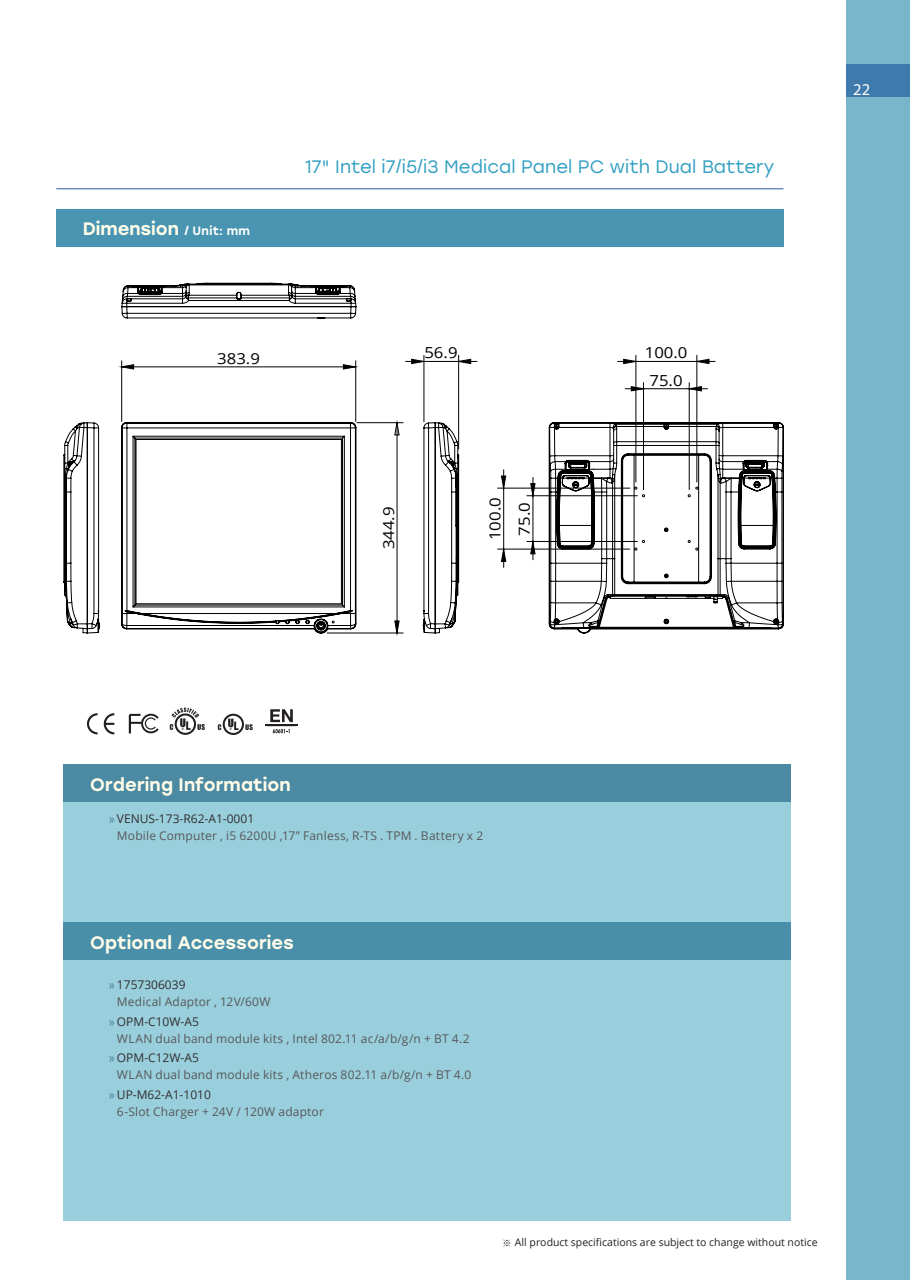
<style>
.page{position:relative;width:910px;height:1280px;background:#fff}
.page>*{position:absolute;margin:0;border:0;box-sizing:border-box;transform-origin:0 0}
._01_title{font:500 18px "Stolzl";letter-spacing:.005em;color:#fffde9}
.次標題{font:18px "Stolzl";letter-spacing:.005em;color:#329fc3}
.t1{font:16.5px "Myriad Pro";color:#fff}
.t2{font:15.15px/27.3px "Open Sans";color:#000;text-align:center;scale:1.1 1}
.ordering_optional_co{font:12px "Open Sans";letter-spacing:.015em;color:#57585a}
._03_ordering_optiona{font:12px "Open Sans";color:#312f30}
.t3{font:10.5px "Open Sans";color:#231f20}
.s1{font-size:12px;color:#fff}
.s2{font-family:"Arial";color:#4d869c}
.s3{font-family:"Adobe Ming Std";font-weight:300}
</style>
<div class="page">
<div style="left:846px;top:0;width:64px;height:1280px;background:#7ab6cb"></div>
<div style="left:846px;top:64px;width:64px;height:33px;background:#3e7aac"></div>
<div style="left:56px;top:209px;width:727px;height:38px;background:#4995b1"></div>
<hr style="left:56px;top:189px;width:727px;height:1px;background:#2a589a">
<div style="left:64px;top:764px;width:727px;height:457px;background:#99cfdc"></div>
<div style="left:64px;top:764px;width:727px;height:38px;background:#4c8aa3"></div>
<div style="left:64px;top:922px;width:727px;height:38px;background:#498fa9"></div>
<svg style="left:87px;top:713px;width:11px;height:21px"></svg>
<svg style="left:104px;top:713px;width:10px;height:21px"></svg>
<svg style="left:129px;top:714px;width:30px;height:19px"></svg>
<svg style="left:170px;top:707px;width:35px;height:28px"></svg>
<svg style="left:267px;top:709px;width:29px;height:24px"></svg>
<hr style="left:265px;top:725px;width:33px;height:1px;background:#231f20">
<svg style="left:218px;top:714px;width:35px;height:21px"></svg>
<svg style="left:64px;top:282px;width:720px;height:354px"></svg>
<h1 class="_01_title" style="left:83px;top:216px;width:169px">Dimension <span class="s1">/ Unit: mm</span></h1>
<p class="t2" style="left:217px;top:344px;width:40px">383.9</p>
<p class="次標題" style="left:305px;top:154px;width:471px">17" Intel i7/i5/i3 Medical Panel PC with Dual Battery</p>
<p class="t2" style="left:424px;top:339px;width:32px">56.9</p>
<p class="t2" style="left:645px;top:339px;width:40px">100.0<br>75.0</p>
<p class="t2" style="left:374px;top:549px;width:40px;rotate:-90deg">344.9</p>
<p class="t2" style="left:481px;top:540px;width:40px;rotate:-90deg">100.0</p>
<p class="t2" style="left:510px;top:535px;width:32px;rotate:-90deg">75.0</p>
<h2 class="t1" style="left:853px;top:79px;width:18px">22</h2>
<p class="_01_title" style="left:90px;top:771px;width:202px">Ordering Information</p>
<p class="_03_ordering_optiona" style="left:108px;top:811px;width:147px"><span class="s2">»</span> VENUS-173-R62-A1-0001</p>
<p class="ordering_optional_co" style="left:117px;top:828px;width:368px">Mobile Computer , i5 6200U ,17” Fanless, R-TS . TPM . Battery x 2</p>
<p class="_01_title" style="left:90px;top:929px;width:205px">Optional Accessories</p>
<p class="_03_ordering_optiona" style="left:108px;top:976px;width:79px"><span class="s2">»</span> 1757306039</p>
<p class="ordering_optional_co" style="left:117px;top:993px;width:155px">Medical Adaptor , 12V/60W</p>
<p class="_03_ordering_optiona" style="left:108px;top:1013px;width:92px"><span class="s2">»</span>OPM-C10W-A5</p>
<p class="ordering_optional_co" style="left:117px;top:1030px;width:354px">WLAN dual band module kits , Intel 802.11 ac/a/b/g/n + BT 4.2</p>
<p class="_03_ordering_optiona" style="left:108px;top:1049px;width:92px"><span class="s2">»</span>OPM-C12W-A5</p>
<p class="ordering_optional_co" style="left:117px;top:1067px;width:356px">WLAN dual band module kits , Atheros 802.11 a/b/g/n + BT 4.0</p>
<p class="_03_ordering_optiona" style="left:108px;top:1086px;width:104px"><span class="s2">»</span> UP-M62-A1-1010</p>
<p class="ordering_optional_co" style="left:117px;top:1103px;width:208px">6-Slot Charger + 24V / 120W adaptor</p>
<p class="t3" style="left:502px;top:1235px;width:317px"><span class="s3">※</span> All product specifications are subject to change without notice</p>
</div>
